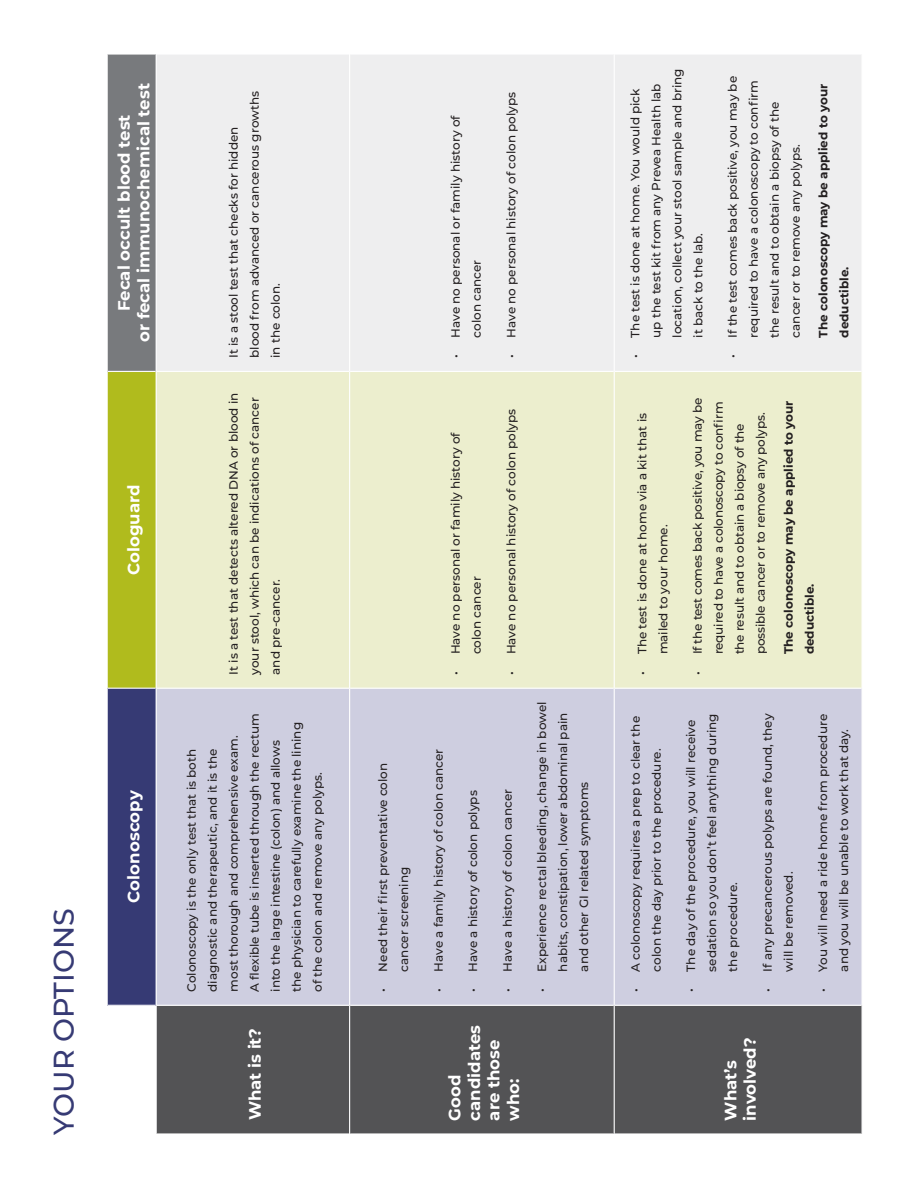
<style>
.page{position:relative;width:918px;height:1188px;background:#fff}
.page>*{position:absolute;margin:0;border:0;box-sizing:border-box;transform-origin:0 0}
.t1{font:500 28.5px "Montserrat";color:#363a74}
.t2{font:700 16.5px/19.5px "Montserrat";color:#fff}
.t3{font:500 12px/21px "Montserrat";color:#231f20}
.t4{font:700 12px/21px "Montserrat";color:#231f20}
</style>
<div class="page">
<div style="left:107px;top:688px;width:49px;height:317px;background:#363a74"></div>
<div style="left:107px;top:371px;width:49px;height:317px;background:#b0bb1d"></div>
<div style="left:107px;top:54px;width:49px;height:317px;background:#787a7d"></div>
<div style="left:157px;top:1006px;width:705px;height:127px;background:#535355"></div>
<div style="left:157px;top:689px;width:705px;height:316px;background:#cecee0"></div>
<div style="left:157px;top:372px;width:705px;height:316px;background:#eceece"></div>
<div style="left:157px;top:55px;width:704px;height:316px;background:#eeeeef"></div>
<hr style="left:107px;top:688px;width:1px;height:317px;background:#fff">
<hr style="left:107px;top:371px;width:1px;height:317px;background:#fff">
<hr style="left:108px;top:688px;width:48px;height:1px;background:#fff">
<hr style="left:107px;top:53px;width:1px;height:318px;background:#fff">
<hr style="left:108px;top:371px;width:48px;height:1px;background:#fff">
<hr style="left:108px;top:53px;width:48px;height:2px;background:#fff">
<hr style="left:349px;top:1005px;width:1px;height:130px;background:#fff">
<hr style="left:349px;top:688px;width:1px;height:317px;background:#fff">
<hr style="left:349px;top:371px;width:1px;height:317px;background:#fff">
<hr style="left:349px;top:53px;width:1px;height:318px;background:#fff">
<hr style="left:614px;top:1005px;width:1px;height:130px;background:#fff">
<hr style="left:614px;top:688px;width:1px;height:317px;background:#fff">
<hr style="left:614px;top:371px;width:1px;height:317px;background:#fff">
<hr style="left:614px;top:53px;width:1px;height:318px;background:#fff">
<h1 class="t1" style="left:44px;top:1135px;width:228px;rotate:-90deg">YOUR OPTIONS</h1>
<h2 class="t2" style="left:113px;top:342px;width:260px;text-align:center;rotate:-90deg">Fecal occult blood test<br>or fecal immunochemical test</h2>
<h2 class="t2" style="left:123px;top:575px;width:91px;rotate:-90deg">Cologuard</h2>
<h2 class="t2" style="left:123px;top:903px;width:114px;rotate:-90deg">Colonoscopy</h2>
<p class="t3" style="left:222px;top:358px;width:268px;rotate:-90deg">It is a stool test that checks for hidden blood from advanced or cancerous growths in the colon.</p>
<p class="t3" style="left:222px;top:675px;width:283px;rotate:-90deg">It is a test that detects altered DNA or blood in your stool, which can be indications of cancer and pre-cancer.</p>
<p class="t3" style="left:180px;top:992px;width:280px;rotate:-90deg">Colonoscopy is the only test that is both diagnostic and therapeutic, and it is the<br>most thorough and comprehensive exam.<br>A flexible tube is inserted through the rectum into the large intestine (colon) and allows<br>the physician to carefully examine the lining of the colon and remove any polyps.</p>
<h2 class="t2" style="left:244px;top:1120px;width:94px;rotate:-90deg">What is it?</h2>
<p class="t3" style="left:372px;top:972px;width:210px;text-indent:-20px;rotate:-90deg">• Need their first preventative colon cancer screening</p>
<p class="t3" style="left:445px;top:338px;width:224px;text-indent:-20px;rotate:-90deg">• Have no personal or family history of colon cancer</p>
<p class="t3" style="left:500px;top:358px;width:267px;rotate:-90deg">• Have no personal history of colon polyps</p>
<p class="t3" style="left:445px;top:654px;width:224px;text-indent:-20px;rotate:-90deg">• Have no personal or family history of colon cancer</p>
<p class="t3" style="left:500px;top:675px;width:267px;rotate:-90deg">• Have no personal history of colon polyps</p>
<p class="t3" style="left:427px;top:992px;width:245px;rotate:-90deg">• Have a family history of colon cancer</p>
<p class="t3" style="left:462px;top:992px;width:203px;rotate:-90deg">• Have a history of colon polyps</p>
<p class="t3" style="left:496px;top:992px;width:204px;rotate:-90deg">• Have a history of colon cancer</p>
<h2 class="t2" style="left:444px;top:1120px;width:97px;rotate:-90deg">Good candidates are those who:</h2>
<p class="t3" style="left:531px;top:972px;width:271px;text-indent:-20px;rotate:-90deg">• Experience rectal bleeding, change in bowel habits, constipation, lower abdominal pain and other GI related symptoms</p>
<p class="t3" style="left:624px;top:338px;width:271px;text-indent:-20px;rotate:-90deg">• The test is done at home. You would pick<br>up the test kit from any Prevea Health lab location, collect your stool sample and bring it back to the lab.</p>
<p class="t3" style="left:722px;top:338px;width:263px;text-indent:-20px;rotate:-90deg">• If the test comes back positive, you may be required to have a colonoscopy to confirm the result and to obtain a biopsy of the cancer or to remove any polyps.</p>
<p class="t4" style="left:812px;top:338px;width:255px;rotate:-90deg">The colonoscopy may be applied to your deductible.</p>
<p class="t3" style="left:631px;top:654px;width:243px;text-indent:-20px;rotate:-90deg">• The test is done at home via a kit that is mailed to your home.</p>
<p class="t3" style="left:687px;top:654px;width:258px;text-indent:-20px;rotate:-90deg">• If the test comes back positive, you may be required to have a colonoscopy to confirm the result and to obtain a biopsy of the possible cancer or to remove any polyps.</p>
<p class="t4" style="left:777px;top:654px;width:255px;rotate:-90deg">The colonoscopy may be applied to your deductible.</p>
<p class="t3" style="left:624px;top:972px;width:257px;text-indent:-20px;rotate:-90deg">• A colonoscopy requires a prep to clear the colon the day prior to the procedure.</p>
<p class="t3" style="left:680px;top:972px;width:259px;text-indent:-20px;rotate:-90deg">• The day of the procedure, you will receive sedation so you don’t feel anything during the procedure.</p>
<p class="t3" style="left:756px;top:972px;width:260px;text-indent:-20px;rotate:-90deg">• If any precancerous polyps are found, they will be removed.</p>
<p class="t3" style="left:812px;top:992px;width:279px;text-align:center;rotate:-90deg">• You will need a ride home from procedure and you will be unable to work that day.</p>
<h2 class="t2" style="left:720px;top:1120px;width:84px;rotate:-90deg">What’s involved?</h2>
</div>
